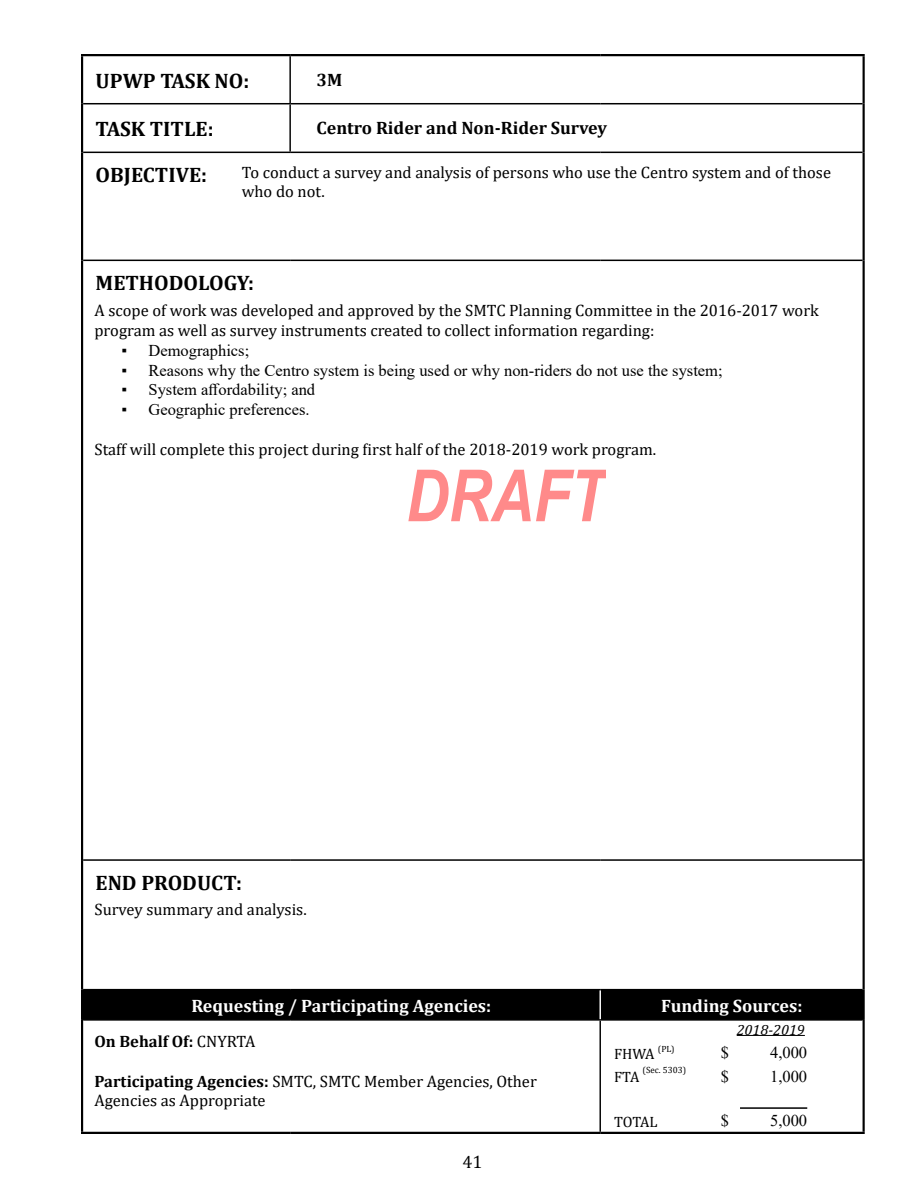
<style>
.page{position:relative;width:918px;height:1188px;background:#fff}
.page>*{position:absolute;margin:0;border:0;box-sizing:border-box;transform-origin:0 0}
.t1{font:italic 700 72px "Arial Narrow";color:rgb(255 0 0/.46)}
.t2{font:700 21px/45.9px "Cambria";color:#000}
.t3{font:700 18px "Cambria";color:#fff}
.t4{font:700 18px "Cambria";color:#000}
.t5{font:18px "Cambria";color:#000}
.t6{font:16.5px/19.8px "Cambria";color:#000}
.t7{font:16.5px "Times New Roman";color:#000}
.t8{font:700 16.5px "Cambria";color:#000}
.t9{font:15px "Cambria";letter-spacing:-.015em;color:#000}
.t10{font:italic 15px "Cambria";color:#000}
.t11{font:9px "Cambria";color:#000}
.s1{font-weight:400}
.s2{font-weight:700}
</style>
<div class="page">
<hr style="left:289px;top:56px;width:2px;height:47px;background:#000">
<hr style="left:289px;top:104px;width:2px;height:48px;background:#000">
<hr style="left:600px;top:1021px;width:1px;height:111px;background:#000">
<hr style="left:83px;top:103px;width:207px;height:1px;background:#000">
<hr style="left:290px;top:103px;width:310px;height:1px;background:#000">
<hr style="left:600px;top:103px;width:263px;height:1px;background:#000">
<hr style="left:83px;top:152px;width:207px;height:1px;background:#000">
<hr style="left:290px;top:152px;width:310px;height:1px;background:#000">
<hr style="left:600px;top:152px;width:263px;height:1px;background:#000">
<hr style="left:83px;top:260px;width:207px;height:1px;background:#000">
<hr style="left:290px;top:260px;width:310px;height:1px;background:#000">
<hr style="left:600px;top:260px;width:263px;height:1px;background:#000">
<hr style="left:83px;top:859px;width:207px;height:2px;background:#000">
<hr style="left:290px;top:859px;width:310px;height:2px;background:#000">
<hr style="left:600px;top:859px;width:263px;height:2px;background:#000">
<hr style="left:83px;top:989px;width:207px;height:1px;background:#000">
<hr style="left:290px;top:989px;width:310px;height:1px;background:#000">
<hr style="left:600px;top:989px;width:263px;height:1px;background:#000">
<hr style="left:83px;top:1019px;width:207px;height:2px;background:#000">
<hr style="left:290px;top:1019px;width:310px;height:2px;background:#000">
<hr style="left:600px;top:1019px;width:263px;height:2px;background:#000">
<div style="left:83px;top:990px;width:780px;height:30px;background:#000"></div>
<hr style="left:81px;top:54px;width:209px;height:2px;background:#000">
<hr style="left:290px;top:54px;width:310px;height:2px;background:#000">
<hr style="left:600px;top:54px;width:265px;height:2px;background:#000">
<hr style="left:81px;top:1132px;width:209px;height:2px;background:#000">
<hr style="left:290px;top:1132px;width:310px;height:2px;background:#000">
<hr style="left:600px;top:1132px;width:265px;height:2px;background:#000">
<hr style="left:81px;top:56px;width:2px;height:48px;background:#000">
<hr style="left:863px;top:56px;width:2px;height:48px;background:#000">
<hr style="left:81px;top:104px;width:2px;height:48px;background:#000">
<hr style="left:863px;top:104px;width:2px;height:48px;background:#000">
<hr style="left:81px;top:152px;width:2px;height:108px;background:#000">
<hr style="left:863px;top:152px;width:2px;height:108px;background:#000">
<hr style="left:81px;top:260px;width:2px;height:600px;background:#000">
<hr style="left:863px;top:260px;width:2px;height:600px;background:#000">
<hr style="left:81px;top:860px;width:2px;height:130px;background:#000">
<hr style="left:863px;top:860px;width:2px;height:130px;background:#000">
<hr style="left:81px;top:990px;width:2px;height:30px;background:#000">
<hr style="left:863px;top:990px;width:2px;height:30px;background:#000">
<hr style="left:81px;top:1020px;width:2px;height:112px;background:#000">
<hr style="left:863px;top:1020px;width:2px;height:112px;background:#000">
<hr style="left:737px;top:1035px;width:68px;height:1px;background:#000">
<hr style="left:740px;top:1107px;width:67px;height:2px;background:#000">
<p class="t2" style="left:96px;top:57px;width:155px">UPWP TASK NO:</p>
<p class="t2" style="left:96px;top:105px;width:120px">TASK TITLE:<br>OBJECTIVE:</p>
<p class="t4" style="left:317px;top:67px;width:27px">3M</p>
<p class="t4" style="left:317px;top:116px;width:292px">Centro Rider and Non-Rider Survey</p>
<p class="t6" style="left:242px;top:162px;width:591px">To conduct a survey and analysis of persons who use the Centro system and of those who do not.</p>
<p class="t2" style="left:96px;top:259px;width:160px">METHODOLOGY:</p>
<p class="t6" style="left:94px;top:301px;width:726px">A scope of work was developed and approved by the SMTC Planning Committee in the 2016-2017 work program as well as survey instruments created to collect information regarding:</p>
<p class="t7" style="left:122px;top:339px;width:129px">▪ Demographics;</p>
<p class="t7" style="left:122px;top:358px;width:603px">▪ Reasons why the Centro system is being used or why non-riders do not use the system;</p>
<p class="t7" style="left:122px;top:378px;width:195px">▪ System affordability; and</p>
<p class="t7" style="left:122px;top:398px;width:190px">▪ Geographic preferences.</p>
<p class="t6" style="left:94px;top:439px;width:563px">Staff will complete this project during first half of the 2018-2019 work program.</p>
<h1 class="t1" style="left:406px;top:442px;width:202px">DRAFT</h1>
<p class="t2" style="left:96px;top:859px;width:148px">END PRODUCT:</p>
<p class="t6" style="left:94px;top:900px;width:214px">Survey summary and analysis.</p>
<p class="t3" style="left:191px;top:993px;width:301px">Requesting / Participating Agencies:</p>
<p class="t3" style="left:661px;top:993px;width:143px">Funding Sources:</p>
<p class="t9" style="left:614px;top:1045px;width:42px">FHWA</p>
<p class="t11" style="left:658px;top:1043px;width:18px">(PL)</p>
<p class="t9" style="left:614px;top:1068px;width:27px">FTA</p>
<p class="t10" style="left:737px;top:1019px;width:70px">2018-2019</p>
<p class="t8" style="left:94px;top:1030px;width:162px">On Behalf Of: <span class="s1">CNYRTA</span></p>
<p class="t6" style="left:94px;top:1071px;width:444px"><span class="s2">Participating Agencies:</span> SMTC, SMTC Member Agencies, Other<br>Agencies as Appropriate</p>
<p class="t7" style="left:721px;top:1041px;width:10px">$</p>
<p class="t7" style="left:770px;top:1041px;width:39px">4,000</p>
<p class="t7" style="left:721px;top:1065px;width:10px">$</p>
<p class="t7" style="left:770px;top:1065px;width:39px">1,000</p>
<p class="t7" style="left:721px;top:1108px;width:10px">$</p>
<p class="t7" style="left:770px;top:1108px;width:39px">5,000</p>
<p class="t11" style="left:643px;top:1064px;width:45px">(Sec. 5303)</p>
<p class="t9" style="left:614px;top:1113px;width:45px">TOTAL</p>
<p class="t5" style="left:463px;top:1151px;width:21px">41</p>
</div>
